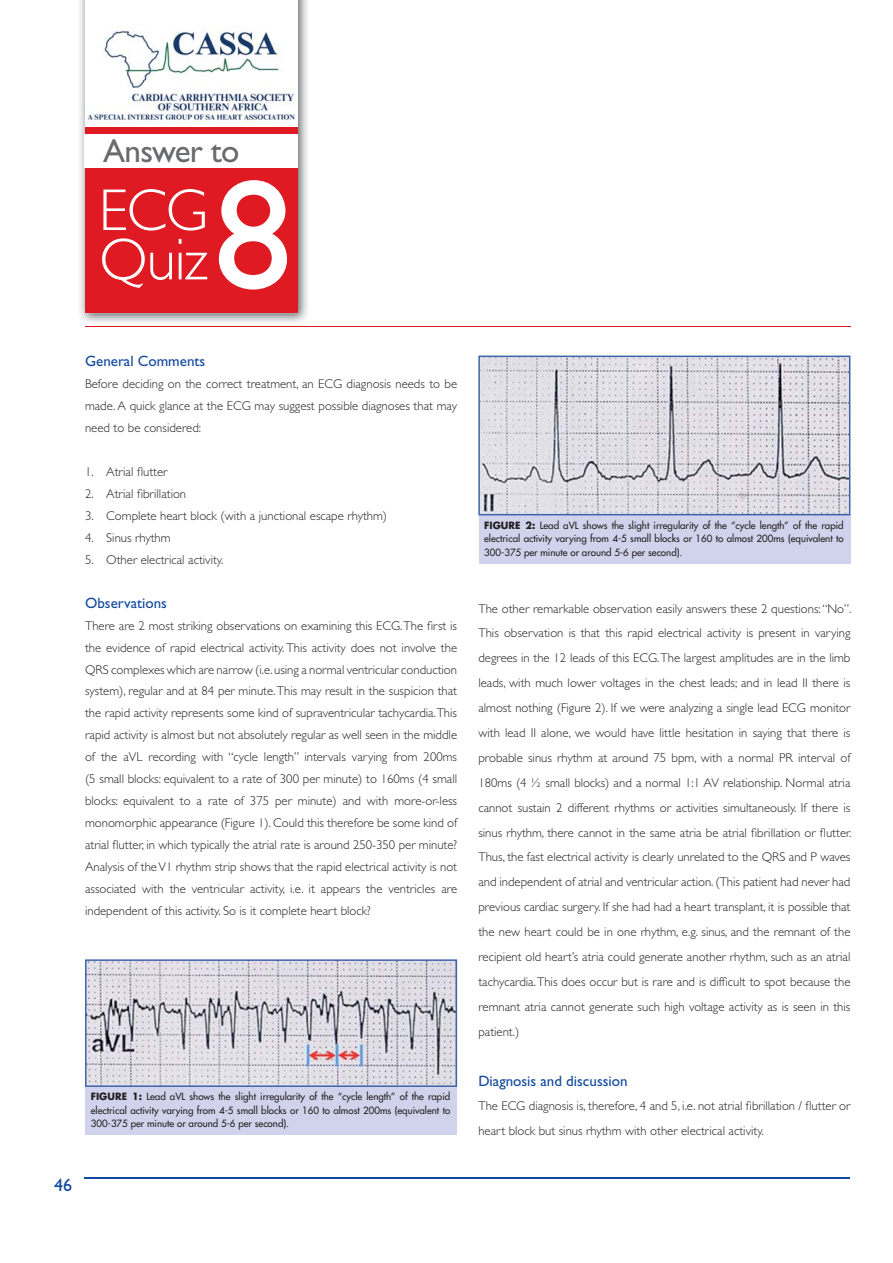
<style>
.page{position:relative;width:893px;height:1263px;background:#fff}
.page>*{position:absolute;margin:0;border:0;box-sizing:border-box;transform-origin:0 0}
.t1{font:156.3px "Gill Sans Std";color:#fff}
.t2{font:33.15px "Gill Sans Std";letter-spacing:-.02em;color:#696a6d}
.t3{font:18px "Gill Sans Std";color:#11499f}
.t4{font:15px "Gill Sans Std";color:#11499f}
.t5{font:300 12.75px/24.9px "Gill Sans Std";color:#231f20;text-align:justify}
.t6{font:500 9.75px/13.5px "Futura Std";color:#231f20;text-align:justify}
.s1{font-weight:700}
</style>
<div class="page">
<img style="left:80px;top:0;width:228px;height:323px">
<div style="left:85px;top:0;width:213px;height:312px;background:#fff"></div>
<div style="left:85px;top:128px;width:213px;height:185px;background:#df1a22"></div>
<hr style="left:85px;top:326px;width:765px;height:1px;background:#df1a22">
<svg style="left:103px;top:189px;width:102px;height:42px"></svg>
<svg style="left:102px;top:238px;width:105px;height:50px"></svg>
<div style="left:85px;top:134px;width:213px;height:33px;background:#fff"></div>
<img style="left:87px;top:30px;width:208px;height:92px">
<hr style="left:84px;top:1177px;width:765px;height:2px;background:#11499f">
<div style="left:85px;top:1085px;width:372px;height:50px;background:#d0d3eb"></div>
<svg style="left:85px;top:959px;width:372px;height:128px;background:#cbcad4"></svg>
<div style="left:479px;top:514px;width:371px;height:50px;background:#d0d3eb"></div>
<svg style="left:478px;top:356px;width:372px;height:159px;background:#d4d3db"></svg>
<h2 class="t2" style="left:103px;top:138px;width:138px">Answer to</h2>
<h1 class="t1" style="left:214px;top:176px;width:80px">8</h1>
<p class="t4" style="left:85px;top:355px;width:122px">General Comments</p>
<p class="t5" style="left:85px;top:374px;width:374px;line-height:22px">Before deciding on the correct treatment, an ECG diagnosis needs to be made. A quick glance at the ECG may suggest possible diagnoses that may need to be considered:</p>
<p class="t5" style="left:85px;top:460px;width:84px">1. Atrial flutter</p>
<p class="t5" style="left:85px;top:482px;width:103px">2. Atrial fibrillation</p>
<p class="t5" style="left:85px;top:504px;width:304px">3. Complete heart block (with a junctional escape rhythm)</p>
<p class="t5" style="left:85px;top:526px;width:87px">4. Sinus rhythm</p>
<p class="t5" style="left:85px;top:548px;width:140px">5. Other electrical activity.</p>
<p class="t4" style="left:85px;top:597px;width:83px">Observations</p>
<p class="t5" style="left:85px;top:616px;width:374px;line-height:22px">There are 2 most striking observations on examining this ECG. The first is the evidence of rapid electrical activity. This activity does not involve the QRS complexes which are narrow (i.e. using a normal ventricular conduction system), regular and at 84 per minute. This may result in the suspicion that the rapid activity represents some kind of supraventricular tachycardia.This rapid activity is almost but not absolutely regular as well seen in the middle of the aVL recording with “cycle length” intervals varying from 200ms (5 small blocks: equivalent to a rate of 300 per minute) to 160ms (4 small blocks: equivalent to a rate of 375 per minute) and with more-or-less monomorphic appearance (Figure 1). Could this therefore be some kind of atrial flutter, in which typically the atrial rate is around 250-350 per minute?<br>Analysis of the V1 rhythm strip shows that the rapid electrical activity is not associated with the ventricular activity, i.e. it appears the ventricles are independent of this activity. So is it complete heart block?</p>
<h3 class="t3" style="left:54px;top:1178px;width:19px">46</h3>
<p class="t6" style="left:91px;top:1091px;width:361px"><span class="s1">FIGURE 1:</span> Lead aVL shows the slight irregularity of the “cycle length” of the rapid electrical activity varying from 4-5 small blocks or 160 to almost 200ms (equivalent to 300-375 per minute or around 5-6 per second).</p>
<p class="t6" style="left:484px;top:519px;width:361px"><span class="s1">FIGURE 2:</span> Lead aVL shows the slight irregularity of the “cycle length” of the rapid electrical activity varying from 4-5 small blocks or 160 to almost 200ms (equivalent to 300-375 per minute or around 5-6 per second).</p>
<p class="t5" style="left:478px;top:597px;width:375px">The other remarkable observation easily answers these 2 questions: “No”.<br>This observation is that this rapid electrical activity is present in varying degrees in the 12 leads of this ECG. The largest amplitudes are in the limb leads, with much lower voltages in the chest leads; and in lead II there is almost nothing (Figure 2). If we were analyzing a single lead ECG monitor with lead II alone, we would have little hesitation in saying that there is probable sinus rhythm at around 75 bpm, with a normal PR interval of 180ms (4 ½ small blocks) and a normal 1:1 AV relationship. Normal atria cannot sustain 2 different rhythms or activities simultaneously. If there is sinus rhythm, there cannot in the same atria be atrial fibrillation or flutter.<br>Thus, the fast electrical activity is clearly unrelated to the QRS and P waves and independent of atrial and ventricular action. (This patient had never had previous cardiac surgery. If she had had a heart transplant, it is possible that the new heart could be in one rhythm, e.g. sinus, and the remnant of the recipient old heart’s atria could generate another rhythm, such as an atrial tachycardia. This does occur but is rare and is difficult to spot because the remnant atria cannot generate such high voltage activity as is seen in this patient.)</p>
<p class="t4" style="left:478px;top:1075px;width:151px">Diagnosis and discussion</p>
<p class="t5" style="left:478px;top:1095px;width:374px">The ECG diagnosis is, therefore, 4 and 5, i.e. not atrial fibrillation / flutter or heart block but sinus rhythm with other electrical activity.</p>
</div>
